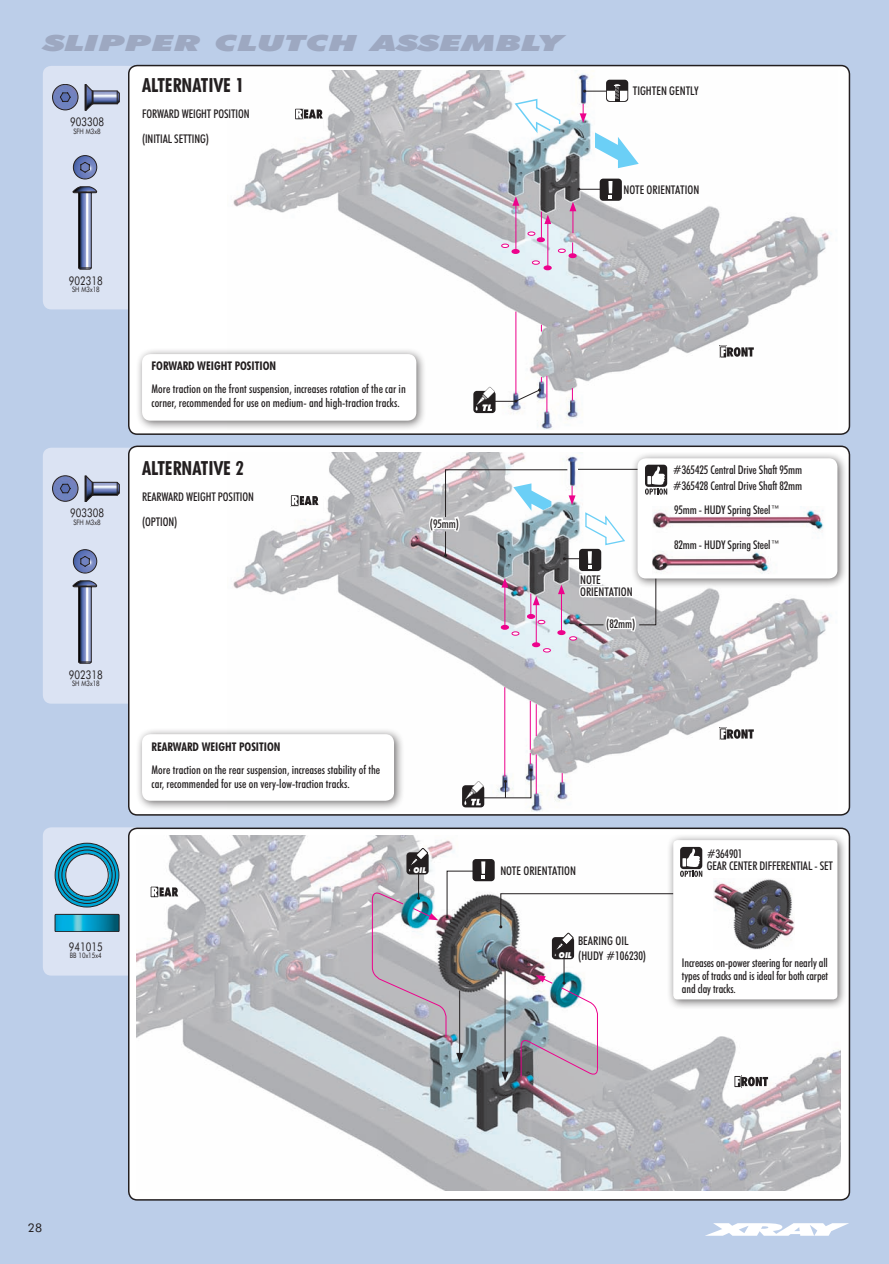
<style>
.page{position:relative;width:889px;height:1264px;background:#fff}
.page>*{position:absolute;margin:0;border:0;box-sizing:border-box;transform-origin:0 0}
.t1{font:italic 900 22.35px "Futura BTCE";color:#9da8c1;scale:1.61 1}
.t2{font:700 condensed 19.5px "Futura BTCE";color:#231f20}
.t3{font:500 condensed 12px/14.4px "Futura BTCE";color:#231f20}
.t4{font:700 condensed 12px "Futura BTCE";color:#231f20}
.t5{font:12px "Futura BTCE";color:#231f20;scale:.8 1}
.t6{font:12px "Futura BTCE";color:#231f20}
.t7{font:italic 900 8.1px "Futura BTCE";color:#fff;scale:.89 1}
.t8{font:7.5px "Futura BTCE";color:#231f20;scale:.8 1}
</style>
<div class="page">
<div style="left:0;top:0;width:889px;height:1263px;background:#bccee9"></div>
<svg style="left:707px;top:1223px;width:142px;height:12px"></svg>
<div style="left:43px;top:66px;width:113px;height:243px;background:#dbe3f3;border-radius:9px"></div>
<div style="left:43px;top:827px;width:113px;height:148px;background:#dbe3f3;border-radius:9px"></div>
<div style="left:43px;top:447px;width:113px;height:256px;background:#dbe3f3;border-radius:9px"></div>
<div style="left:129px;top:66px;width:720px;height:368px;background:#fff;border-radius:9px"></div>
<div style="left:128px;top:65px;width:722px;height:370px;border:2px solid #231f20;border-radius:9px"></div>
<div style="left:129px;top:828px;width:720px;height:371px;background:#fff;border-radius:9px"></div>
<div style="left:128px;top:827px;width:722px;height:373px;border:2px solid #231f20;border-radius:9px"></div>
<div style="left:129px;top:446px;width:720px;height:369px;background:#fff;border-radius:9px"></div>
<div style="left:128px;top:445px;width:722px;height:370px;border:2px solid #231f20;border-radius:9px"></div>
<svg style="left:52px;top:84px;width:68px;height:26px"></svg>
<svg style="left:52px;top:475px;width:68px;height:27px"></svg>
<svg style="left:73px;top:155px;width:24px;height:114px"></svg>
<svg style="left:73px;top:549px;width:24px;height:114px"></svg>
<img style="left:233px;top:70px;width:598px;height:359px">
<img style="left:233px;top:452px;width:598px;height:359px">
<div style="left:135px;top:347px;width:292px;height:84px;background:#231f20;opacity:.65"></div>
<div style="left:142px;top:354px;width:274px;height:66px;background:#fff;border-radius:9px"></div>
<div style="left:135px;top:727px;width:269px;height:84px;background:#231f20;opacity:.65"></div>
<div style="left:142px;top:734px;width:252px;height:66px;background:#fff;border-radius:9px"></div>
<div style="left:631px;top:451px;width:217px;height:138px;background:#231f20;opacity:.65"></div>
<div style="left:637px;top:458px;width:200px;height:120px;background:#fff;border-radius:9px"></div>
<div style="left:600px;top:179px;width:22px;height:22px;background:#231f20;border-radius:3px"></div>
<svg style="left:608px;top:181px;width:4px;height:7px"></svg>
<img style="left:137px;top:835px;width:703px;height:354px">
<div style="left:472px;top:859px;width:23px;height:22px;background:#231f20;border-radius:3px"></div>
<img style="left:667px;top:506px;width:157px;height:68px">
<div style="left:473px;top:391px;width:22px;height:22px;background:#231f20;border-radius:3px"></div>
<svg style="left:462px;top:785px;width:22px;height:22px"></svg>
<hr style="left:459px;top:990px;width:1px;height:65px;background:#231f20">
<svg style="left:456px;top:1052px;width:7px;height:10px"></svg>
<svg style="left:55px;top:843px;width:64px;height:88px"></svg>
<div style="left:294px;top:108px;width:10px;height:12px;border:1px solid #fff"></div>
<svg style="left:296px;top:109px;width:27px;height:9px"></svg>
<div style="left:290px;top:494px;width:9px;height:12px;border:1px solid #fff"></div>
<svg style="left:292px;top:496px;width:26px;height:9px"></svg>
<div style="left:150px;top:885px;width:9px;height:13px;border:1px solid #fff"></div>
<svg style="left:151px;top:887px;width:27px;height:9px"></svg>
<div style="left:719px;top:345px;width:8px;height:13px;border:1px solid #fff"></div>
<svg style="left:721px;top:347px;width:33px;height:10px"></svg>
<div style="left:719px;top:727px;width:8px;height:13px;border:1px solid #fff"></div>
<svg style="left:721px;top:729px;width:33px;height:9px"></svg>
<div style="left:733px;top:1075px;width:8px;height:12px;border:1px solid #fff"></div>
<svg style="left:735px;top:1076px;width:33px;height:10px"></svg>
<div style="left:511px;top:249px;width:9px;height:5px;border:2px solid #ed028c;border-radius:50%"></div>
<div style="left:537px;top:237px;width:8px;height:5px;border:2px solid #ed028c;border-radius:50%"></div>
<div style="left:543px;top:265px;width:9px;height:5px;border:2px solid #ed028c;border-radius:50%"></div>
<div style="left:568px;top:253px;width:9px;height:5px;border:2px solid #ed028c;border-radius:50%"></div>
<svg style="left:501px;top:244px;width:18px;height:9px"></svg>
<div style="left:527px;top:231px;width:8px;height:5px;border:1px solid #ed028c;border-radius:50%"></div>
<svg style="left:532px;top:261px;width:19px;height:8px"></svg>
<div style="left:532px;top:260px;width:8px;height:5px;border:1px solid #ed028c;border-radius:50%"></div>
<hr style="left:515px;top:311px;width:1px;height:83px;background:#ed028c">
<hr style="left:504px;top:687px;width:1px;height:89px;background:#ed028c">
<hr style="left:546px;top:376px;width:1px;height:36px;background:#ed028c">
<hr style="left:530px;top:700px;width:1px;height:49px;background:#ed028c">
<svg style="left:572px;top:388px;width:1px;height:12px"></svg>
<hr style="left:515px;top:203px;width:1px;height:49px;background:#ed028c">
<svg style="left:512px;top:196px;width:7px;height:10px"></svg>
<hr style="left:536px;top:754px;width:1px;height:40px;background:#ed028c">
<hr style="left:536px;top:704px;width:1px;height:32px;background:#ed028c">
<svg style="left:558px;top:242px;width:18px;height:15px"></svg>
<hr style="left:547px;top:222px;width:1px;height:46px;background:#ed028c">
<svg style="left:528px;top:211px;width:23px;height:30px"></svg>
<svg style="left:569px;top:188px;width:43px;height:45px;background:#aea7ae"></svg>
<svg style="left:595px;top:132px;width:44px;height:36px"></svg>
<svg style="left:513px;top:98px;width:48px;height:37px"></svg>
<div style="left:606px;top:80px;width:22px;height:22px;background:#231f20;border-radius:3px"></div>
<svg style="left:580px;top:84px;width:47px;height:39px"></svg>
<svg style="left:475px;top:377px;width:67px;height:34px"></svg>
<svg style="left:464px;top:753px;width:68px;height:52px"></svg>
<img style="left:372px;top:848px;width:113px;height:189px">
<svg style="left:499px;top:893px;width:175px;height:188px"></svg>
<div style="left:645px;top:464px;width:22px;height:23px;background:#231f20;border-radius:3px"></div>
<div style="left:666px;top:833px;width:182px;height:177px;background:#231f20;opacity:.65"></div>
<div style="left:673px;top:840px;width:164px;height:159px;background:#fff;border-radius:4px"></div>
<img style="left:713px;top:879px;width:81px;height:70px">
<div style="left:680px;top:847px;width:22px;height:22px;background:#231f20;border-radius:3px"></div>
<svg style="left:680px;top:848px;width:22px;height:28px"></svg>
<svg style="left:428px;top:466px;width:239px;height:186px"></svg>
<h1 class="t1" style="left:43px;top:28px;width:324px">SLIPPER CLUTCH ASSEMBLY</h1>
<p class="t5" style="left:70px;top:114px;width:44px">903308</p>
<p class="t8" style="left:73px;top:126px;width:35px">SFH M3x8</p>
<h2 class="t2" style="left:142px;top:72px;width:103px">ALTERNATIVE 1</h2>
<p class="t3" style="left:142px;top:100px;width:109px;line-height:25.5px">FORWARD WEIGHT POSITION (INITIAL SETTING)</p>
<p class="t3" style="left:633px;top:83px;width:67px">TIGHTEN GENTLY</p>
<p class="t3" style="left:623px;top:182px;width:77px">NOTE ORIENTATION</p>
<p class="t5" style="left:69px;top:272px;width:44px">902318</p>
<p class="t8" style="left:72px;top:285px;width:36px">SH M3x18</p>
<p class="t5" style="left:70px;top:505px;width:44px">903308</p>
<p class="t8" style="left:73px;top:517px;width:35px">SFH M3x8</p>
<p class="t4" style="left:152px;top:358px;width:126px">FORWARD WEIGHT POSITION</p>
<p class="t3" style="left:152px;top:381px;width:256px">More traction on the front suspension, increases rotation of the car in corner, recommended for use on medium- and high-traction tracks.</p>
<h2 class="t2" style="left:142px;top:455px;width:103px">ALTERNATIVE 2</h2>
<p class="t3" style="left:142px;top:483px;width:113px;line-height:25.5px">REARWARD WEIGHT POSITION (OPTION)</p>
<p class="t3" style="left:430px;top:515px;width:31px">(95mm)</p>
<p class="t5" style="left:69px;top:666px;width:44px">902318</p>
<p class="t8" style="left:72px;top:678px;width:36px">SH M3x18</p>
<p class="t4" style="left:152px;top:738px;width:130px">REARWARD WEIGHT POSITION</p>
<p class="t3" style="left:152px;top:762px;width:230px">More traction on the rear suspension, increases stability of the car, recommended for use on very-low-traction tracks.</p>
<p class="t3" style="left:580px;top:573px;width:54px;line-height:12px">NOTE<br>ORIENTATION</p>
<p class="t3" style="left:606px;top:615px;width:31px">(82mm)</p>
<p class="t3" style="left:673px;top:462px;width:131px">#365425 Central Drive Shaft 95mm</p>
<p class="t3" style="left:673px;top:478px;width:131px">#365428 Central Drive Shaft 82mm</p>
<p class="t3" style="left:674px;top:502px;width:108px">95mm - HUDY Spring Steel™</p>
<p class="t3" style="left:674px;top:537px;width:108px">82mm - HUDY Spring Steel™</p>
<p class="t5" style="left:69px;top:938px;width:44px">941015</p>
<p class="t8" style="left:70px;top:950px;width:41px">BB 10x15x4</p>
<p class="t6" style="left:28px;top:1220px;width:16px">28</p>
<p class="t7" style="left:413px;top:864px;width:16px">OIL</p>
<p class="t3" style="left:500px;top:862px;width:77px">NOTE ORIENTATION</p>
<p class="t3" style="left:578px;top:933px;width:70px">BEARING OIL (HUDY #106230)</p>
<p class="t7" style="left:559px;top:949px;width:16px">OIL</p>
<p class="t3" style="left:707px;top:846px;width:128px;line-height:12.8px">#364901<br>GEAR CENTER DIFFERENTIAL - SET</p>
<p class="t3" style="left:682px;top:956px;width:148px;line-height:12.8px;text-align:justify">Increases on-power steering for nearly all types of tracks and is ideal for both carpet and clay tracks.</p>
</div>
